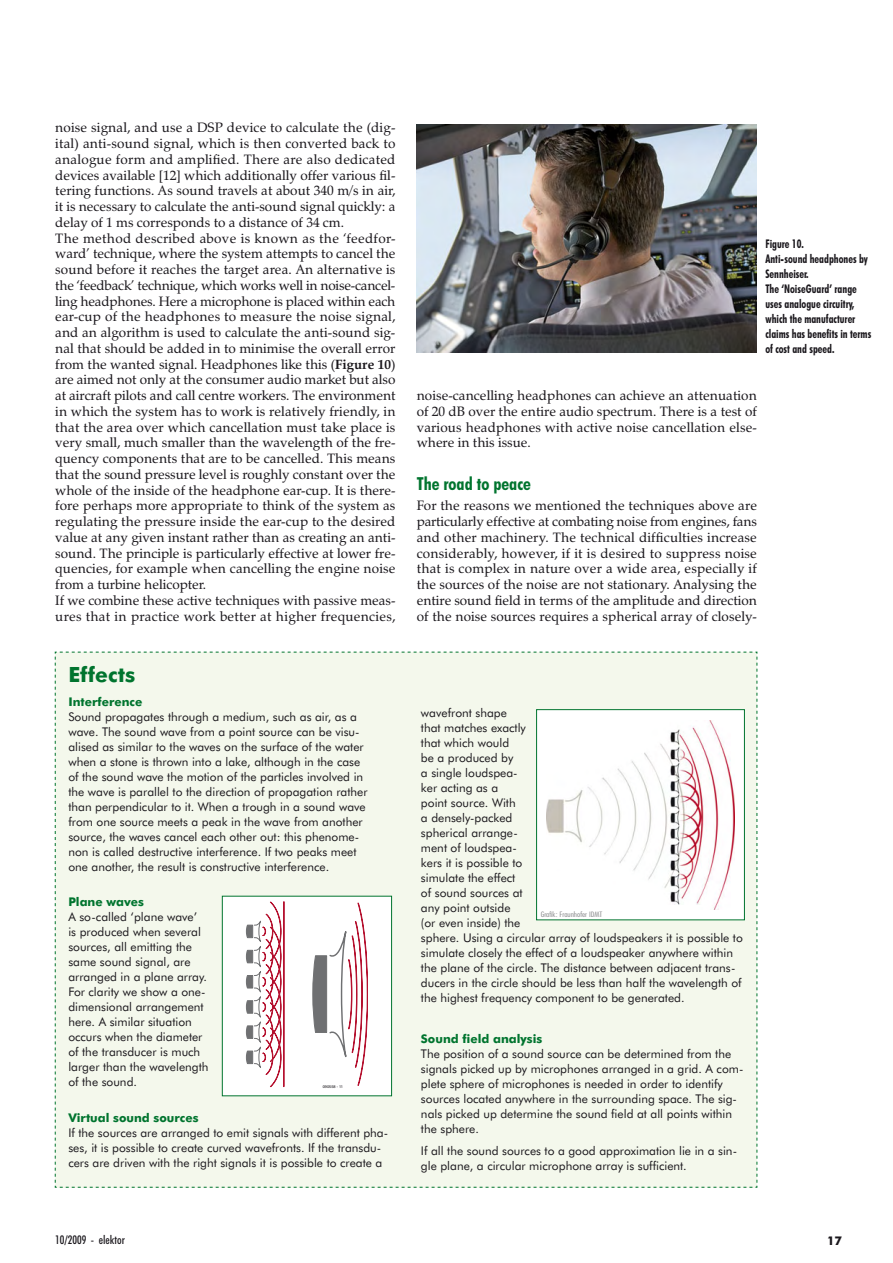
<style>
.page{position:relative;width:893px;height:1263px;background:#fff}
.page>*{position:absolute;margin:0;border:0;box-sizing:border-box;transform-origin:0 0}
.t1{font:700 21px "Futura BT";color:#00742e}
.t2{font:700 condensed 18px "Futura BT";color:#00742e}
.t3{font:13.5px/15.8px "Zapf Calligraphic 801 BT";letter-spacing:.005em;color:#1a171c;text-align:justify}
.t4{font:12px/15px "Futura BT";color:#1a171c}
.t5{font:700 condensed 12px/15px "Futura BT";color:#1a171c;scale:.9 1}
.t6{font:700 12px "Futura BT";color:#00742e}
.t7{font:500 condensed 12px "Futura BT";color:#1a171c}
.t8{font:700 12px "Futura BT";color:#1a171c}
.t9{font:300 condensed 7.2px "Futura";color:#87888a;scale:1.25 1}
.t10{font:3.9px "Helvetica";color:#1a171c}
.s1{font-weight:700}
</style>
<div class="page">
<img style="left:417px;top:124px;width:340px;height:229px">
<svg style="left:55px;top:652px;width:702px;height:536px;background:#f2f5ea"></svg>
<div style="left:222px;top:896px;width:170px;height:200px;border:1px solid #00742e"></div>
<div style="left:536px;top:710px;width:208px;height:210px;background:#fff"></div>
<img style="left:546px;top:720px;width:189px;height:189px">
<div style="left:536px;top:709px;width:209px;height:211px;border:1px solid #00742e"></div>
<p class="t3" style="left:55px;top:122px;width:342px;text-align:left">noise signal, and use a DSP device to calculate the (dig&shy;ital) anti-sound signal, which is then converted back to analogue form and amplified. There are also dedicated devices available [12] which additionally offer various fil&shy;tering functions. As sound travels at about 340 m/s in air, it is necessary to calculate the anti-sound signal quickly: a delay of 1 ms corresponds to a distance of 34 cm.<br>The method described above is known as the ‘feedfor&shy;ward’ technique, where the system attempts to cancel the sound before it reaches the target area. An alternative is the ‘feedback’ technique, which works well in noise-cancel&shy;ling headphones. Here a microphone is placed within each ear-cup of the headphones to measure the noise signal, and an algorithm is used to calculate the anti-sound sig&shy;nal that should be added in to minimise the overall error from the wanted signal. Headphones like this (<span class="s1">Figure 10</span>) are aimed not only at the consumer audio market but also at aircraft pilots and call centre workers. The environment in which the system has to work is relatively friendly, in that the area over which cancellation must take place is very small, much smaller than the wavelength of the fre&shy;quency components that are to be cancelled. This means that the sound pressure level is roughly constant over the whole of the inside of the headphone ear-cup. It is there&shy;fore perhaps more appropriate to think of the system as regulating the pressure inside the ear-cup to the desired value at any given instant rather than as creating an anti&shy;sound. The principle is particularly effective at lower fre&shy;quencies, for example when cancelling the engine noise from a turbine helicopter.<br>If we combine these active techniques with passive meas&shy;ures that in practice work better at higher frequencies,</p>
<h1 class="t1" style="left:68px;top:667px;width:68px">Effects</h1>
<p class="t6" style="left:68px;top:697px;width:76px">Interference</p>
<p class="t4" style="left:68px;top:710px;width:301px">Sound propagates through a medium, such as air, as a wave. The sound wave from a point source can be visu&shy;alised as similar to the waves on the surface of the water when a stone is thrown into a lake, although in the case of the sound wave the motion of the particles involved in the wave is parallel to the direction of propagation rather than perpendicular to it. When a trough in a sound wave from one source meets a peak in the wave from another source, the waves cancel each other out: this phenome&shy;non is called destructive interference. If two peaks meet one another, the result is constructive interference.</p>
<p class="t6" style="left:68px;top:898px;width:77px">Plane waves</p>
<p class="t4" style="left:68px;top:911px;width:142px">A so-called ‘plane wave’<br>is produced when several sources, all emitting the same sound signal, are arranged in a plane array.<br>For clarity we show a one&shy;dimensional arrangement here. A similar situation occurs when the diameter of the transducer is much larger than the wavelength of the sound.</p>
<p class="t6" style="left:68px;top:1114px;width:132px">Virtual sound sources</p>
<p class="t4" style="left:68px;top:1127px;width:321px">If the sources are arranged to emit signals with different pha&shy;ses, it is possible to create curved wavefronts. If the transdu&shy;cers are driven with the right signals it is possible to create a</p>
<p class="t10" style="left:323px;top:1085px;width:22px">090558 - 11</p>
<p class="t5" style="left:765px;top:237px;width:119px">Figure 10.<br>Anti-sound headphones by<br>Sennheiser.<br>The ‘NoiseGuard’ range uses analogue circuitry, which the manufacturer claims has benefits in terms of cost and speed.</p>
<p class="t3" style="left:417px;top:390px;width:342px">noise-cancelling headphones can achieve an attenuation of 20 dB over the entire audio spectrum. There is a test of various headphones with active noise cancellation else&shy;where in this issue.</p>
<h2 class="t2" style="left:417px;top:477px;width:116px">The road to peace</h2>
<p class="t3" style="left:417px;top:500px;width:342px">For the reasons we mentioned the techniques above are particularly effective at combating noise from engines, fans and other machinery. The technical difficulties increase considerably, however, if it is desired to suppress noise that is complex in nature over a wide area, especially if the sources of the noise are not stationary. Analysing the entire sound field in terms of the amplitude and direction of the noise sources requires a spherical array of closely-</p>
<p class="t4" style="left:421px;top:707px;width:323px">wavefront shape<br>that matches exactly<br>that which would<br>be a produced by<br>a single loudspea-<br>ker acting as a<br>point source. With<br>a densely-packed<br>spherical arrange-<br>ment of loudspea-<br>kers it is possible to<br>simulate the effect<br>of sound sources at<br>any point outside<br>(or even inside) the<br>sphere. Using a circular array of loudspeakers it is possible to simulate closely the effect of a loudspeaker anywhere within the plane of the circle. The distance between adjacent trans&shy;ducers in the circle should be less than half the wavelength of the highest frequency component to be generated.</p>
<p class="t6" style="left:421px;top:1035px;width:123px">Sound field analysis</p>
<p class="t4" style="left:421px;top:1048px;width:324px">The position of a sound source can be determined from the signals picked up by microphones arranged in a grid. A com&shy;plete sphere of microphones is needed in order to identify sources located anywhere in the surrounding space. The sig&shy;nals picked up determine the sound field at all points within the sphere.</p>
<p class="t4" style="left:421px;top:1144px;width:318px">If all the sound sources to a good approximation lie in a sin&shy;gle plane, a circular microphone array is sufficient.</p>
<p class="t9" style="left:541px;top:911px;width:51px">Grafik: Fraunhofer IDMT</p>
<p class="t7" style="left:55px;top:1236px;width:71px">10/2009 - elektor</p>
<p class="t8" style="left:827px;top:1236px;width:16px">17</p>
</div>
